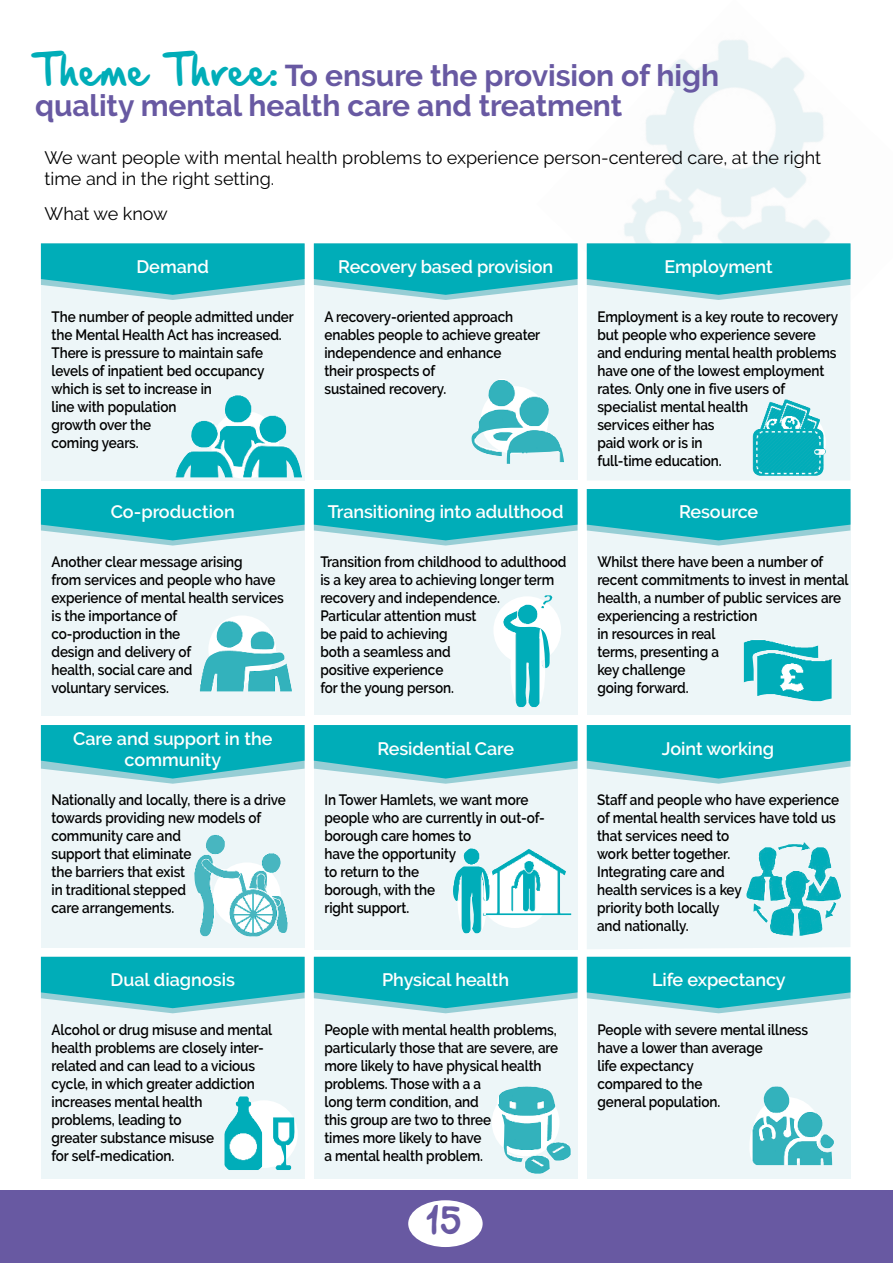
<style>
.page{position:relative;width:893px;height:1263px;background:#fff}
.page>*{position:absolute;margin:0;border:0;box-sizing:border-box;transform-origin:0 0}
.t1{font:700 30px/30px "Raleway";letter-spacing:-.005em;color:#6859a2}
.t2{font:30px "Hand Of Sean Demo";color:#6859a2}
.t3{font:600 18px/21.6px "Raleway";letter-spacing:-.005em;color:#fff;text-align:center}
.t4{font:18px/21.6px "Raleway";letter-spacing:-.005em;color:#000}
.t5{font:600 15px/18px "Raleway";letter-spacing:-.005em;color:#000;scale:.9 1}
.s1{font-family:"Hand Of Sean Demo";font-weight:400;font-size:36px;color:#00adb8}
</style>
<div class="page">
<img style="left:577px;top:40px;width:274px;height:368px">
<div style="left:0;top:1191px;width:893px;height:72px;background:#6859a2"></div>
<div style="left:408px;top:1200px;width:75px;height:47px;background:#fff;border-radius:50%"></div>
<div style="left:41px;top:247px;width:264px;height:233px;background:#edf6f8"></div>
<svg style="left:41px;top:243px;width:264px;height:57px;background:#2fbac3"></svg>
<div style="left:314px;top:261px;width:263px;height:219px;background:#edf6f8"></div>
<svg style="left:314px;top:243px;width:263px;height:57px;background:#2fbac3"></svg>
<div style="left:587px;top:300px;width:263px;height:180px;background:#edf6f8"></div>
<svg style="left:587px;top:243px;width:263px;height:57px;background:#2fbac3"></svg>
<div style="left:41px;top:503px;width:264px;height:213px;background:#edf6f8"></div>
<svg style="left:41px;top:489px;width:264px;height:56px;background:#2cb9c2"></svg>
<div style="left:314px;top:502px;width:263px;height:213px;background:#edf6f8"></div>
<svg style="left:314px;top:489px;width:263px;height:56px;background:#2cb9c2"></svg>
<div style="left:587px;top:502px;width:263px;height:213px;background:#edf6f8"></div>
<svg style="left:587px;top:489px;width:263px;height:56px;background:#2cb9c2"></svg>
<div style="left:41px;top:743px;width:264px;height:204px;background:#edf6f8"></div>
<svg style="left:41px;top:725px;width:264px;height:59px;background:#30bac3"></svg>
<div style="left:314px;top:741px;width:263px;height:208px;background:#edf6f8"></div>
<svg style="left:314px;top:725px;width:263px;height:59px;background:#30bac3"></svg>
<div style="left:587px;top:784px;width:263px;height:165px;background:#edf6f8"></div>
<svg style="left:587px;top:725px;width:263px;height:59px;background:#31bac4"></svg>
<div style="left:41px;top:960px;width:264px;height:219px;background:#edf6f8"></div>
<svg style="left:41px;top:957px;width:264px;height:56px;background:#2db9c3"></svg>
<div style="left:314px;top:960px;width:263px;height:219px;background:#edf6f8"></div>
<svg style="left:314px;top:957px;width:263px;height:56px;background:#2db9c3"></svg>
<div style="left:587px;top:960px;width:263px;height:219px;background:#edf6f8"></div>
<svg style="left:587px;top:957px;width:263px;height:56px;background:#2db9c3"></svg>
<img style="left:175px;top:395px;width:127px;height:82px">
<img style="left:744px;top:640px;width:88px;height:61px">
<div style="left:208px;top:615px;width:68px;height:68px;background:#fff;border-radius:50%"></div>
<div style="left:493px;top:596px;width:68px;height:68px;background:#fff;border-radius:50%"></div>
<img style="left:199px;top:620px;width:93px;height:71px">
<img style="left:745px;top:842px;width:97px;height:94px">
<img style="left:453px;top:848px;width:118px;height:85px">
<img style="left:194px;top:835px;width:94px;height:101px">
<img style="left:492px;top:1086px;width:79px;height:87px">
<img style="left:224px;top:1096px;width:71px;height:74px">
<img style="left:471px;top:379px;width:93px;height:85px">
<img style="left:752px;top:399px;width:75px;height:77px">
<img style="left:502px;top:595px;width:54px;height:112px">
<img style="left:750px;top:1086px;width:84px;height:79px">
<h1 class="t1" style="left:35px;top:60px;width:686px"><span class="s1">Theme Three:</span> To ensure the provision of high quality mental health care and treatment</h1>
<p class="t4" style="left:45px;top:146px;width:778px">We want people with mental health problems to experience person-centered care, at the right time and in the right setting.</p>
<p class="t4" style="left:45px;top:202px;width:125px">What we know</p>
<p class="t3" style="left:136px;top:256px;width:74px">Demand</p>
<p class="t5" style="left:51px;top:307px;width:271px">The number of people admitted under the Mental Health Act has increased.<br>There is pressure to maintain safe levels of inpatient bed occupancy which is set to increase in<br>line with population<br>growth over the<br>coming years.</p>
<p class="t3" style="left:111px;top:501px;width:126px">Co-production</p>
<p class="t5" style="left:51px;top:553px;width:260px">Another clear message arising<br>from services and people who have experience of mental health services is the importance of<br>co-production in the<br>design and delivery of<br>health, social care and<br>voluntary services.</p>
<p class="t3" style="left:73px;top:727px;width:201px">Care and support in the community</p>
<p class="t5" style="left:51px;top:791px;width:262px">Nationally and locally, there is a drive towards providing new models of community care and<br>support that eliminate<br>the barriers that exist<br>in traditional stepped<br>care arrangements.</p>
<p class="t3" style="left:111px;top:969px;width:126px">Dual diagnosis</p>
<p class="t5" style="left:51px;top:1021px;width:247px">Alcohol or drug misuse and mental health problems are closely inter&shy;related and can lead to a vicious cycle, in which greater addiction increases mental health<br>problems, leading to<br>greater substance misuse<br>for self-medication.</p>
<p class="t3" style="left:338px;top:256px;width:217px">Recovery based provision</p>
<p class="t5" style="left:324px;top:307px;width:241px">A recovery-oriented approach enables people to achieve greater independence and enhance<br>their prospects of<br>sustained recovery.</p>
<p class="t3" style="left:328px;top:501px;width:237px">Transitioning into adulthood</p>
<p class="t5" style="left:320px;top:553px;width:275px">Transition from childhood to adulthood is a key area to achieving longer term recovery and independence.<br>Particular attention must<br>be paid to achieving<br>both a seamless and<br>positive experience<br>for the young person.</p>
<p class="t3" style="left:664px;top:256px;width:110px">Employment</p>
<p class="t5" style="left:597px;top:307px;width:269px">Employment is a key route to recovery but people who experience severe and enduring mental health problems have one of the lowest employment rates. Only one in five users of specialist mental health<br>services either has<br>paid work or is in<br>full-time education.</p>
<p class="t3" style="left:679px;top:501px;width:81px">Resource</p>
<p class="t5" style="left:597px;top:553px;width:281px">Whilst there have been a number of recent commitments to invest in mental health, a number of public services are experiencing a restriction<br>in resources in real<br>terms, presenting a<br>key challenge<br>going forward.</p>
<p class="t3" style="left:377px;top:738px;width:138px">Residential Care</p>
<p class="t3" style="left:662px;top:738px;width:114px">Joint working</p>
<p class="t5" style="left:324px;top:791px;width:246px">In Tower Hamlets, we want more people who are currently in out-of&shy;borough care homes to<br>have the opportunity<br>to return to the<br>borough, with the<br>right support.</p>
<p class="t3" style="left:382px;top:969px;width:129px">Physical health</p>
<p class="t5" style="left:324px;top:1021px;width:261px">People with mental health problems, particularly those that are severe, are more likely to have physical health problems. Those with a a<br>long term condition, and<br>this group are two to three<br>times more likely to have<br>a mental health problem.</p>
<h1 class="t2" style="left:426px;top:1206px;width:37px">15</h1>
<p class="t5" style="left:597px;top:790px;width:271px">Staff and people who have experience of mental health services have told us that services need to<br>work better together.<br>Integrating care and<br>health services is a key<br>priority both locally<br>and nationally.</p>
<p class="t3" style="left:652px;top:969px;width:135px">Life expectancy</p>
<p class="t5" style="left:597px;top:1021px;width:236px">People with severe mental illness have a lower than average<br>life expectancy<br>compared to the<br>general population.</p>
</div>
